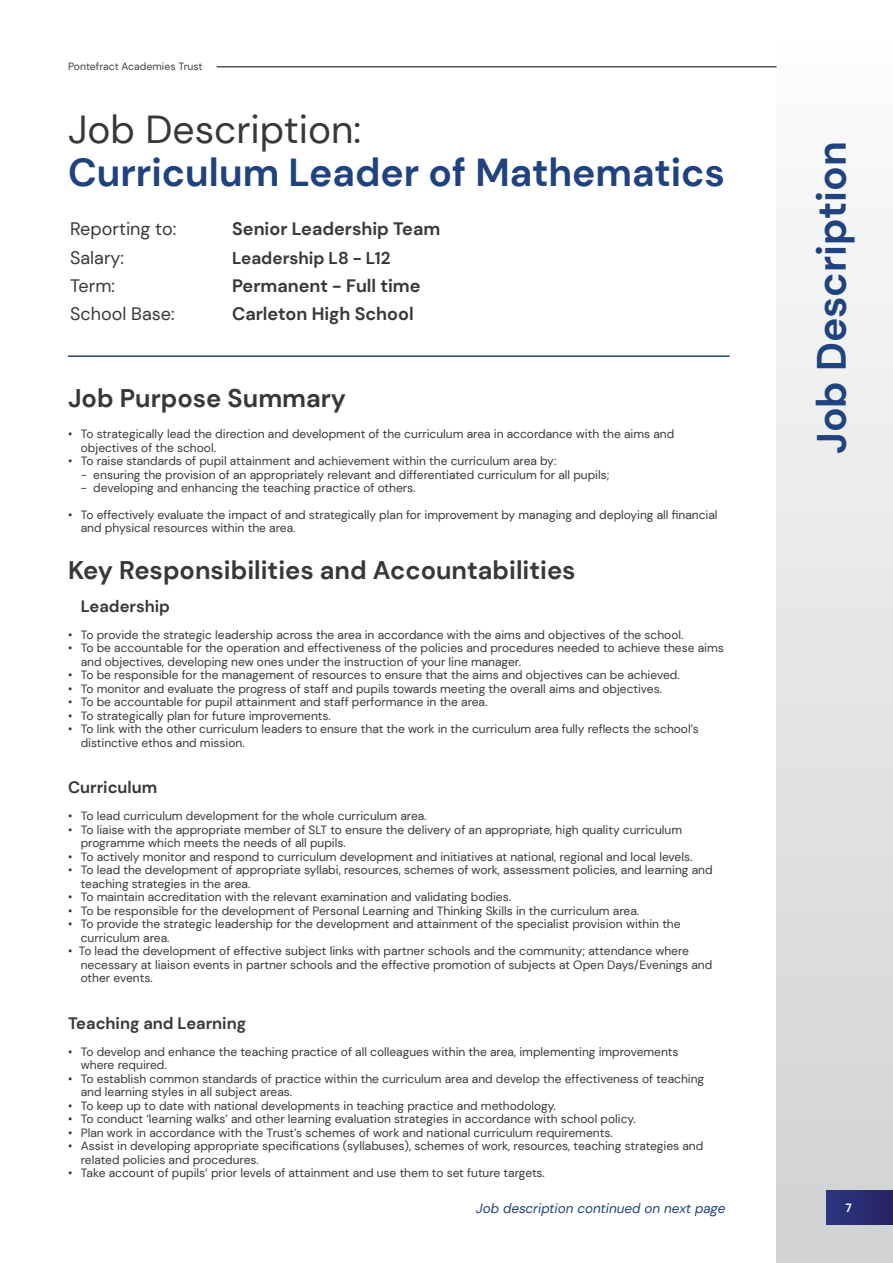
<style>
.page{position:relative;width:893px;height:1263px;background:#fff}
.page>*{position:absolute;margin:0;border:0;box-sizing:border-box;transform-origin:0 0}
.t1{font:700 40.8px "DM Sans";color:#20427f}
.t2{font:700 39px "DM Sans";color:#20427f}
.t3{font:39px "DM Sans";color:#383839}
.t4{font:700 25.5px "DM Sans";color:#383839}
.t5{font:700 18px "DM Sans";color:#383839}
.t6{font:18px "DM Sans";color:#383839}
.t7{font:700 17.1px "DM Sans";color:#383839}
.t8{font:700 16.5px "DM Sans";color:#383839}
.t9{font:italic 13.5px "DM Sans";color:#20427f}
.t10{font:12px/13.5px "DM Sans";color:#383839}
.t11{font:700 12px "DM Sans";color:#fff}
.t12{font:10.5px "DM Sans";color:#414042}
</style>
<div class="page">
<div style="left:776px;top:0;width:117px;height:1263px;background:linear-gradient(to bottom,#fefefe,#cfd0d2)"></div>
<hr style="left:217px;top:67px;width:559px;height:1px;background:#000">
<div style="left:826px;top:1191px;width:67px;height:33px;background:linear-gradient(to right,#2b3681,#272362)"></div>
<hr style="left:68px;top:355px;width:662px;height:2px;background:#20427f">
<p class="t12" style="left:68px;top:60px;width:136px">Pontefract Academies Trust</p>
<h2 class="t3" style="left:68px;top:105px;width:295px">Job Description:</h2>
<h2 class="t2" style="left:68px;top:148px;width:658px">Curriculum Leader of Mathematics</h2>
<h3 class="t6" style="left:70px;top:218px;width:108px">Reporting to:</h3>
<h3 class="t5" style="left:232px;top:218px;width:210px">Senior Leadership Team</h3>
<h3 class="t6" style="left:70px;top:246px;width:56px">Salary:</h3>
<h3 class="t7" style="left:232px;top:247px;width:160px">Leadership L8 - L12</h3>
<h3 class="t6" style="left:70px;top:274px;width:46px">Term:</h3>
<h3 class="t5" style="left:232px;top:274px;width:190px">Permanent - Full time</h3>
<h3 class="t6" style="left:70px;top:303px;width:106px">School Base:</h3>
<h3 class="t5" style="left:232px;top:303px;width:183px">Carleton High School</h3>
<h3 class="t4" style="left:68px;top:382px;width:280px">Job Purpose Summary</h3>
<p class="t10" style="left:81px;top:427px;width:595px;text-indent:-13px">• To strategically lead the direction and development of the curriculum area in accordance with the aims and objectives of the school.</p>
<p class="t10" style="left:68px;top:454px;width:490px">• To raise standards of pupil attainment and achievement within the curriculum area by:</p>
<p class="t10" style="left:81px;top:468px;width:530px">- ensuring the provision of an appropriately relevant and differentiated curriculum for all pupils;</p>
<p class="t10" style="left:81px;top:481px;width:336px">- developing and enhancing the teaching practice of others.</p>
<p class="t10" style="left:81px;top:507px;width:638px;text-indent:-13px">• To effectively evaluate the impact of and strategically plan for improvement by managing and deploying all financial and physical resources within the area.</p>
<h3 class="t4" style="left:68px;top:554px;width:509px">Key Responsibilities and Accountabilities</h3>
<h3 class="t8" style="left:81px;top:595px;width:91px">Leadership</h3>
<p class="t10" style="left:68px;top:627px;width:617px">• To provide the strategic leadership across the area in accordance with the aims and objectives of the school.</p>
<p class="t10" style="left:81px;top:641px;width:644px;text-indent:-13px">• To be accountable for the operation and effectiveness of the policies and procedures needed to achieve these aims and objectives, developing new ones under the instruction of your line manager.</p>
<p class="t10" style="left:68px;top:668px;width:613px">• To be responsible for the management of resources to ensure that the aims and objectives can be achieved.</p>
<p class="t10" style="left:68px;top:681px;width:596px">• To monitor and evaluate the progress of staff and pupils towards meeting the overall aims and objectives.</p>
<p class="t10" style="left:68px;top:695px;width:421px">• To be accountable for pupil attainment and staff performance in the area.</p>
<p class="t10" style="left:68px;top:708px;width:264px">• To strategically plan for future improvements.</p>
<p class="t10" style="left:81px;top:722px;width:619px;text-indent:-13px">• To link with the other curriculum leaders to ensure that the work in the curriculum area fully reflects the school’s distinctive ethos and mission.</p>
<h3 class="t8" style="left:68px;top:777px;width:91px">Curriculum</h3>
<p class="t10" style="left:68px;top:809px;width:360px">• To lead curriculum development for the whole curriculum area.</p>
<p class="t10" style="left:81px;top:822px;width:603px;text-indent:-13px">• To liaise with the appropriate member of SLT to ensure the delivery of an appropriate, high quality curriculum programme which meets the needs of all pupils.</p>
<p class="t10" style="left:68px;top:849px;width:626px">• To actively monitor and respond to curriculum development and initiatives at national, regional and local levels.</p>
<p class="t10" style="left:81px;top:863px;width:633px;text-indent:-13px">• To lead the development of appropriate syllabi, resources, schemes of work, assessment policies, and learning and teaching strategies in the area.</p>
<p class="t10" style="left:68px;top:890px;width:445px">• To maintain accreditation with the relevant examination and validating bodies.</p>
<p class="t10" style="left:68px;top:903px;width:573px">• To be responsible for the development of Personal Learning and Thinking Skills in the curriculum area.</p>
<p class="t10" style="left:81px;top:917px;width:601px;text-indent:-13px">• To provide the strategic leadership for the development and attainment of the specialist provision within the curriculum area.</p>
<p class="t10" style="left:81px;top:944px;width:633px;text-indent:-13px">• To lead the development of effective subject links with partner schools and the community; attendance where necessary at liaison events in partner schools and the effective promotion of subjects at Open Days/Evenings and other events.</p>
<h3 class="t8" style="left:68px;top:1012px;width:180px">Teaching and Learning</h3>
<p class="t10" style="left:81px;top:1044px;width:599px;text-indent:-13px">• To develop and enhance the teaching practice of all colleagues within the area, implementing improvements where required.</p>
<p class="t10" style="left:81px;top:1071px;width:625px;text-indent:-13px">• To establish common standards of practice within the curriculum area and develop the effectiveness of teaching and learning styles in all subject areas.</p>
<p class="t10" style="left:68px;top:1098px;width:489px">• To keep up to date with national developments in teaching practice and methodology.</p>
<p class="t10" style="left:68px;top:1112px;width:569px">• To conduct ‘learning walks’ and other learning evaluation strategies in accordance with school policy.</p>
<p class="t10" style="left:68px;top:1125px;width:546px">• Plan work in accordance with the Trust’s schemes of work and national curriculum requirements.</p>
<p class="t10" style="left:81px;top:1139px;width:624px;text-indent:-13px">• Assist in developing appropriate specifications (syllabuses), schemes of work, resources, teaching strategies and related policies and procedures.</p>
<p class="t10" style="left:68px;top:1166px;width:478px">• Take account of pupils’ prior levels of attainment and use them to set future targets.</p>
<p class="t9" style="left:476px;top:1200px;width:251px">Job description continued on next page</p>
<h1 class="t1" style="left:806px;top:454px;width:314px;rotate:-90deg">Job Description</h1>
<p class="t11" style="left:845px;top:1200px;width:8px">7</p>
</div>
